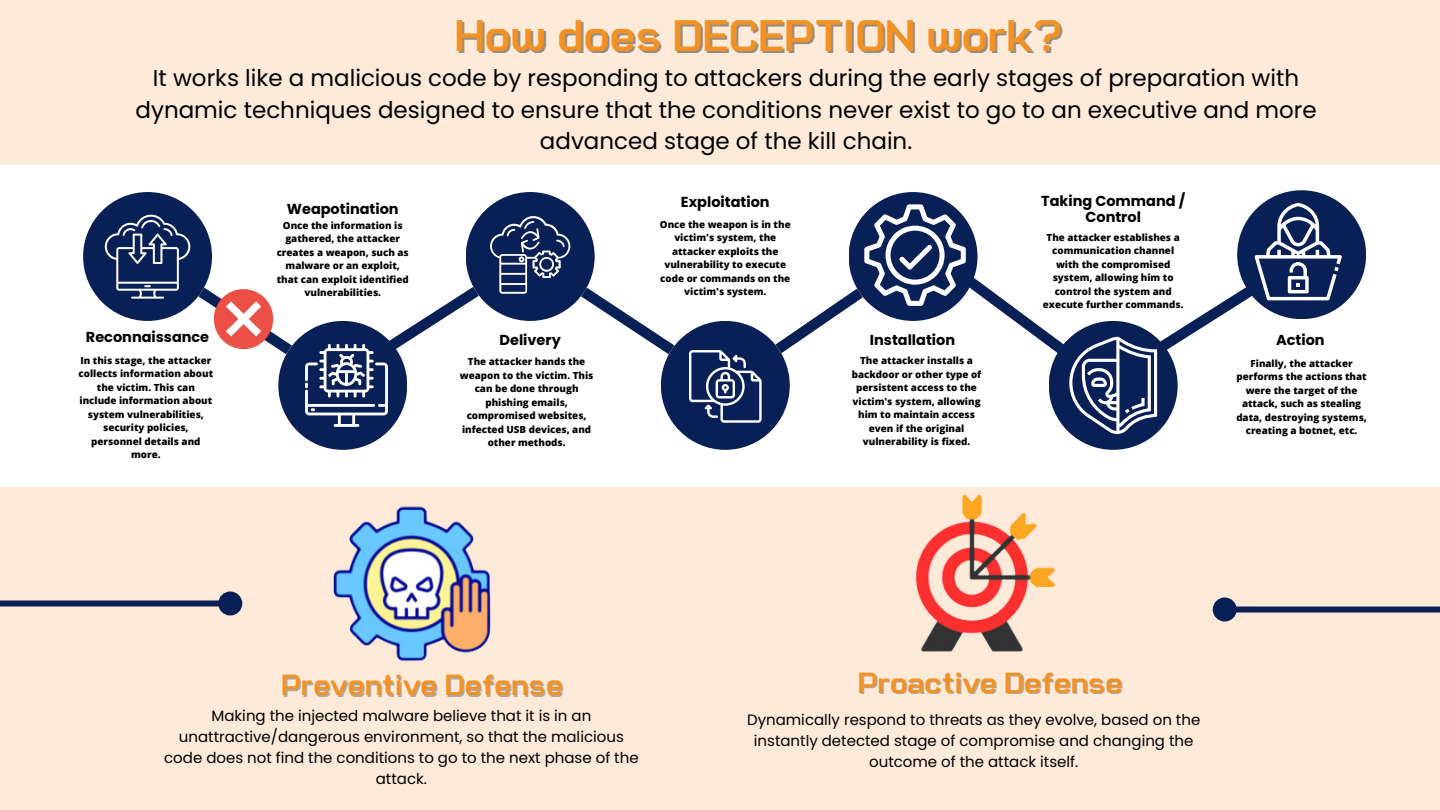
<style>
.page{position:relative;width:1440px;height:810px;background:#fff}
.page>*{position:absolute;margin:0;border:0;box-sizing:border-box;transform-origin:0 0}
.t1{font:47px "Soniano Sans Unicode";letter-spacing:.01em;color:#f39223}
.t2{font:31px "Soniano Sans Unicode";letter-spacing:.01em;color:#f39223}
.t3{font:23px/31.5px "Poppins";color:#000;text-align:center}
.t4{font:15px/21px "Poppins";color:#000;text-align:center}
.t5{font:700 14.5px/16.3px "Poppins";color:#000;text-align:center}
.t6{font:800 9.8px/13.5px "Open Sans";color:#000;text-align:center}
</style>
<div class="page">
<div style="left:0;top:0;width:1440px;height:165px;background:#fdead8"></div>
<div style="left:0;top:487px;width:1440px;height:323px;background:#fdead8"></div>
<div style="left:1235px;top:607px;width:205px;height:6px;background:#082055"></div>
<div style="left:1216px;top:601px;width:18px;height:18px;background:#082055;border-radius:50%"></div>
<div style="left:1213px;top:598px;width:24px;height:24px;border:6px solid #082055;border-radius:50%"></div>
<div style="left:0;top:601px;width:220px;height:6px;background:#082055"></div>
<div style="left:221px;top:595px;width:18px;height:18px;background:#082055;border-radius:50%"></div>
<div style="left:218px;top:592px;width:24px;height:24px;border:6px solid #082055;border-radius:50%"></div>
<div style="left:83px;top:192px;width:129px;height:129px;background:#082055;border-radius:50%"></div>
<div style="left:278px;top:321px;width:129px;height:129px;background:#082055;border-radius:50%"></div>
<div style="left:466px;top:192px;width:129px;height:129px;background:#082055;border-radius:50%"></div>
<div style="left:661px;top:321px;width:129px;height:129px;background:#082055;border-radius:50%"></div>
<div style="left:849px;top:192px;width:129px;height:129px;background:#082055;border-radius:50%"></div>
<div style="left:1049px;top:321px;width:129px;height:129px;background:#082055;border-radius:50%"></div>
<div style="left:1237px;top:190px;width:129px;height:129px;background:#082055;border-radius:50%"></div>
<img style="left:333px;top:506px;width:158px;height:156px">
<img style="left:915px;top:494px;width:141px;height:158px">
<svg style="left:105px;top:203px;width:1237px;height:231px"></svg>
<h1 class="t1" style="left:455px;top:20px;width:609px">How does DECEPTION work?</h1>
<h3 class="t3" style="left:136px;top:62px;width:1183px">It works like a malicious code by responding to attackers during the early stages of preparation with dynamic techniques designed to ensure that the conditions never exist to go to an executive and more advanced stage of the kill chain.</h3>
<h3 class="t5" style="left:86px;top:329px;width:125px">Reconnaissance</h3>
<p class="t6" style="left:79px;top:353px;width:136px">In this stage, the attacker collects information about the victim. This can include information about system vulnerabilities, security policies, personnel details and more.</p>
<h3 class="t5" style="left:287px;top:201px;width:113px">Weapotination</h3>
<p class="t6" style="left:277px;top:218px;width:134px">Once the information is gathered, the attacker creates a weapon, such as malware or an exploit, that can exploit identified vulnerabilities.</p>
<h3 class="t5" style="left:681px;top:194px;width:90px">Exploitation</h3>
<p class="t6" style="left:660px;top:217px;width:132px">Once the weapon is in the victim's system, the attacker exploits the vulnerability to execute code or commands on the victim's system.</p>
<h3 class="t5" style="left:500px;top:332px;width:63px">Delivery</h3>
<h3 class="t5" style="left:870px;top:332px;width:87px">Installation</h3>
<p class="t6" style="left:460px;top:355px;width:135px">The attacker hands the weapon to the victim. This can be done through phishing emails, compromised websites, infected USB devices, and other methods.</p>
<p class="t6" style="left:852px;top:354px;width:131px">The attacker installs a backdoor or other type of persistent access to the victim's system, allowing him to maintain access even if the original vulnerability is fixed.</p>
<h3 class="t5" style="left:1041px;top:193px;width:146px">Taking Command /<br>Control</h3>
<p class="t6" style="left:1043px;top:230px;width:142px">The attacker establishes a communication channel with the compromised system, allowing him to control the system and execute further commands.</p>
<h3 class="t5" style="left:1276px;top:331px;width:50px">Action</h3>
<p class="t6" style="left:1236px;top:356px;width:132px">Finally, the attacker performs the actions that were the target of the attack, such as stealing data, destroying systems, creating a botnet, etc.</p>
<h2 class="t2" style="left:281px;top:675px;width:283px">Preventive Defense</h2>
<h2 class="t2" style="left:858px;top:672px;width:266px">Proactive Defense</h2>
<h3 class="t4" style="left:164px;top:706px;width:476px">Making the injected malware believe that it is in an unattractive/dangerous environment, so that the malicious code does not find the conditions to go to the next phase of the attack.</h3>
<h3 class="t4" style="left:747px;top:709px;width:455px">Dynamically respond to threats as they evolve, based on the instantly detected stage of compromise and changing the outcome of the attack itself.</h3>
</div>
